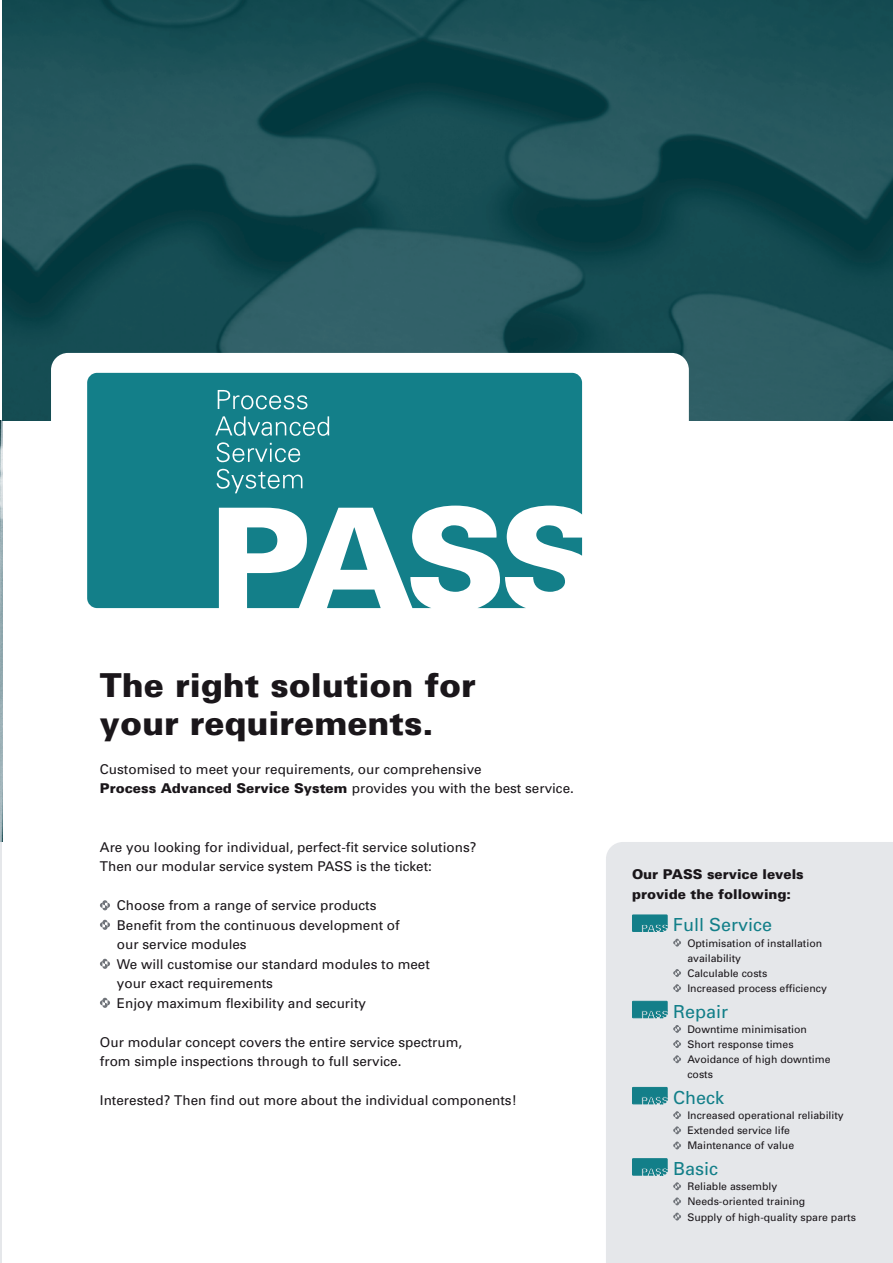
<style>
.page{position:relative;width:893px;height:1263px;background:#fff}
.page>*{position:absolute;margin:0;border:0;box-sizing:border-box;transform-origin:0 0}
.t1{font:900 33px/38px "Univers";color:#1a161a}
.t2{font:18px "Univers";color:#137f89}
.t3{font:13.5px/19.5px "Univers";color:#1a161a}
.t4{font:900 13.5px/19.5px "Univers";color:#1a161a}
.t5{font:10.5px/15.1px "Univers";color:#1a161a}
.s1{font-weight:900}
</style>
<div class="page">
<div style="left:606px;top:842px;width:287px;height:421px;background:#e5e7ea"></div>
<img style="left:0;top:421px;width:2px;height:421px">
<hr style="left:0;top:842px;width:2px;height:421px;background:#e5e7ea">
<img style="left:2px;top:0;width:891px;height:421px">
<div style="left:51px;top:353px;width:638px;height:298px;background:#fff;border-radius:17px"></div>
<svg style="left:87px;top:373px;width:495px;height:235px;fill:#137f89"></svg>
<svg style="left:100px;top:900px;width:10px;height:10px"></svg>
<svg style="left:100px;top:920px;width:10px;height:10px"></svg>
<svg style="left:100px;top:959px;width:10px;height:10px"></svg>
<svg style="left:100px;top:998px;width:10px;height:10px"></svg>
<svg style="left:632px;top:915px;width:35px;height:17px"></svg>
<svg style="left:673px;top:939px;width:8px;height:7px"></svg>
<svg style="left:673px;top:969px;width:8px;height:8px"></svg>
<svg style="left:673px;top:984px;width:8px;height:8px"></svg>
<svg style="left:673px;top:1025px;width:8px;height:8px"></svg>
<svg style="left:673px;top:1040px;width:8px;height:8px"></svg>
<svg style="left:673px;top:1055px;width:8px;height:8px"></svg>
<svg style="left:673px;top:1111px;width:8px;height:8px"></svg>
<svg style="left:673px;top:1126px;width:8px;height:8px"></svg>
<svg style="left:673px;top:1141px;width:8px;height:8px"></svg>
<svg style="left:673px;top:1182px;width:8px;height:8px"></svg>
<svg style="left:673px;top:1197px;width:8px;height:8px"></svg>
<svg style="left:673px;top:1213px;width:8px;height:7px"></svg>
<svg style="left:632px;top:1001px;width:35px;height:17px"></svg>
<svg style="left:632px;top:1087px;width:35px;height:17px"></svg>
<svg style="left:632px;top:1158px;width:35px;height:17px"></svg>
<p class="t1" style="left:100px;top:666px;width:377px">The right solution for your requirements.</p>
<p class="t3" style="left:100px;top:759px;width:475px">Customised to meet your requirements, our comprehensive<br><span class="s1">Process Advanced Service System</span> provides you with the best service.</p>
<p class="t3" style="left:100px;top:837px;width:378px">Are you looking for individual, perfect-fit service solutions?<br>Then our modular service system PASS is the ticket:</p>
<p class="t3" style="left:117px;top:896px;width:315px">Choose from a range of service products<br>Benefit from the continuous development of<br>our service modules<br>We will customise our standard modules to meet your exact requirements<br>Enjoy maximum flexibility and security</p>
<p class="t3" style="left:100px;top:1032px;width:364px">Our modular concept covers the entire service spectrum, from simple inspections through to full service.</p>
<p class="t3" style="left:100px;top:1091px;width:419px">Interested? Then find out more about the individual components!</p>
<p class="t4" style="left:632px;top:864px;width:173px">Our PASS service levels provide the following:</p>
<p class="t2" style="left:673px;top:914px;width:101px">Full Service</p>
<p class="t5" style="left:687px;top:935px;width:141px">Optimisation of installation availability<br>Calculable costs<br>Increased process efficiency</p>
<p class="t2" style="left:673px;top:1001px;width:57px">Repair</p>
<p class="t5" style="left:687px;top:1022px;width:145px">Downtime minimisation<br>Short response times<br>Avoidance of high downtime costs</p>
<p class="t2" style="left:673px;top:1087px;width:53px">Check</p>
<p class="t5" style="left:687px;top:1108px;width:158px">Increased operational reliability<br>Extended service life<br>Maintenance of value</p>
<p class="t2" style="left:673px;top:1158px;width:47px">Basic</p>
<p class="t5" style="left:687px;top:1179px;width:170px">Reliable assembly<br>Needs-oriented training<br>Supply of high-quality spare parts</p>
</div>
